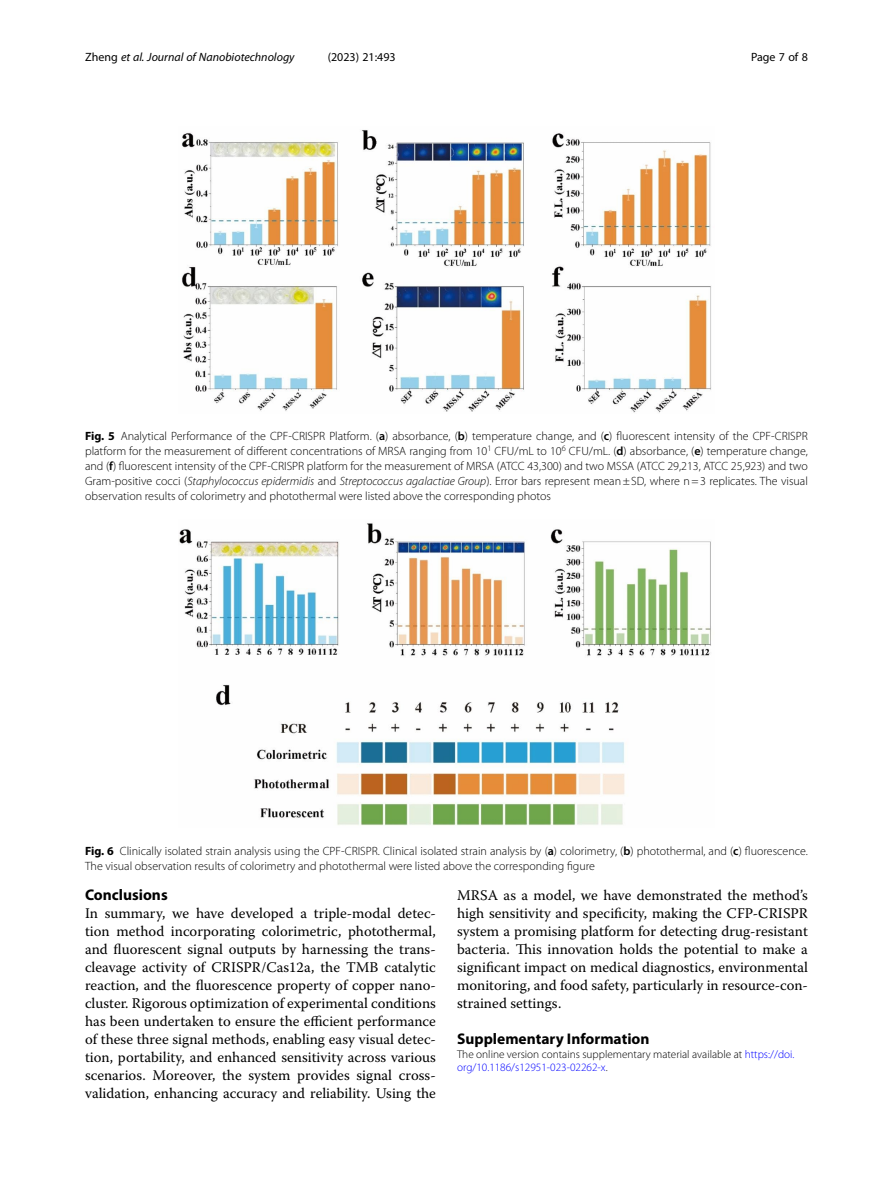
<style>
.page{position:relative;width:893px;height:1191px;background:#fff}
.page>*{position:absolute;margin:0;border:0;box-sizing:border-box;transform-origin:0 0}
.Head_1{font:700 15.45px "Myriad Pro";color:#000}
.Body_Text{font:14.7px/18px "Warnock Pro";color:#000;text-align:justify}
.Figure_Caption{font:300 12px/15px "Myriad Pro";color:#000}
.t1{font:italic 12px "Myriad Pro";color:#000}
.t2{font:12px "Myriad Pro";color:#000}
.Article_Note_ESM{font:300 11.25px/13.5px "Myriad Pro";color:#000}
.s1{font-style:normal}
.s2{font-weight:700}
.s3{font-weight:600}
.s4{font-style:italic}
.s5{color:#00f}
</style>
<div class="page">
<img style="left:179px;top:523px;width:532px;height:303px">
<img style="left:182px;top:130px;width:530px;height:283px">
<p class="t1" style="left:85px;top:50px;width:211px"><span class="s1">Zheng</span> et al. Journal of Nanobiotechnology</p>
<p class="t2" style="left:328px;top:50px;width:70px">(2023) 21:493</p>
<p class="t2" style="left:751px;top:50px;width:58px">Page 7 of 8</p>
<p class="Figure_Caption" style="left:85px;top:429px;width:724px;text-align:justify"><span class="s2">Fig. 5</span> Analytical Performance of the CPF-CRISPR Platform. (<span class="s3">a</span>) absorbance, (<span class="s3">b</span>) temperature change, and (<span class="s3">c</span>) fluorescent intensity of the CPF-CRISPR platform for the measurement of different concentrations of MRSA ranging from 10<sup>1</sup> CFU/mL to 10<sup>6</sup> CFU/mL. (<span class="s3">d</span>) absorbance, (<span class="s3">e</span>) temperature change, and (<span class="s3">f</span>) fluorescent intensity of the CPF-CRISPR platform for the measurement of MRSA (ATCC 43,300) and two MSSA (ATCC 29,213, ATCC 25,923) and two Gram-positive cocci (<span class="s4">Staphylococcus epidermidis</span> and <span class="s4">Streptococcus agalactiae Group</span>). Error bars represent mean±SD, where n=3 replicates. The visual observation results of colorimetry and photothermal were listed above the corresponding photos</p>
<p class="Figure_Caption" style="left:85px;top:843px;width:724px"><span class="s2">Fig. 6</span> Clinically isolated strain analysis using the CPF-CRISPR. Clinical isolated strain analysis by (<span class="s3">a</span>) colorimetry, (<span class="s3">b</span>) photothermal, and (<span class="s3">c</span>) fluorescence.<br>The visual observation results of colorimetry and photothermal were listed above the corresponding figure</p>
<p class="Head_1" style="left:85px;top:885px;width:84px">Conclusions</p>
<p class="Body_Text" style="left:85px;top:904px;width:352px">In summary, we have developed a triple-modal detec&shy;tion method incorporating colorimetric, photothermal, and fluorescent signal outputs by harnessing the trans&shy;cleavage activity of CRISPR/Cas12a, the TMB catalytic reaction, and the fluorescence property of copper nano&shy;cluster. Rigorous optimization of experimental conditions has been undertaken to ensure the efficient performance of these three signal methods, enabling easy visual detec&shy;tion, portability, and enhanced sensitivity across various scenarios. Moreover, the system provides signal cross&shy;validation, enhancing accuracy and reliability. Using the</p>
<p class="Body_Text" style="left:457px;top:886px;width:352px">MRSA as a model, we have demonstrated the method’s high sensitivity and specificity, making the CFP-CRISPR system a promising platform for detecting drug-resistant bacteria. This innovation holds the potential to make a significant impact on medical diagnostics, environmental monitoring, and food safety, particularly in resource-con&shy;strained settings.</p>
<p class="Head_1" style="left:457px;top:1029px;width:194px">Supplementary Information</p>
<p class="Article_Note_ESM" style="left:457px;top:1047px;width:339px">The online version contains supplementary material available at <span class="s5">https://doi. org/10.1186/s12951-023-02262-x</span>.</p>
</div>
